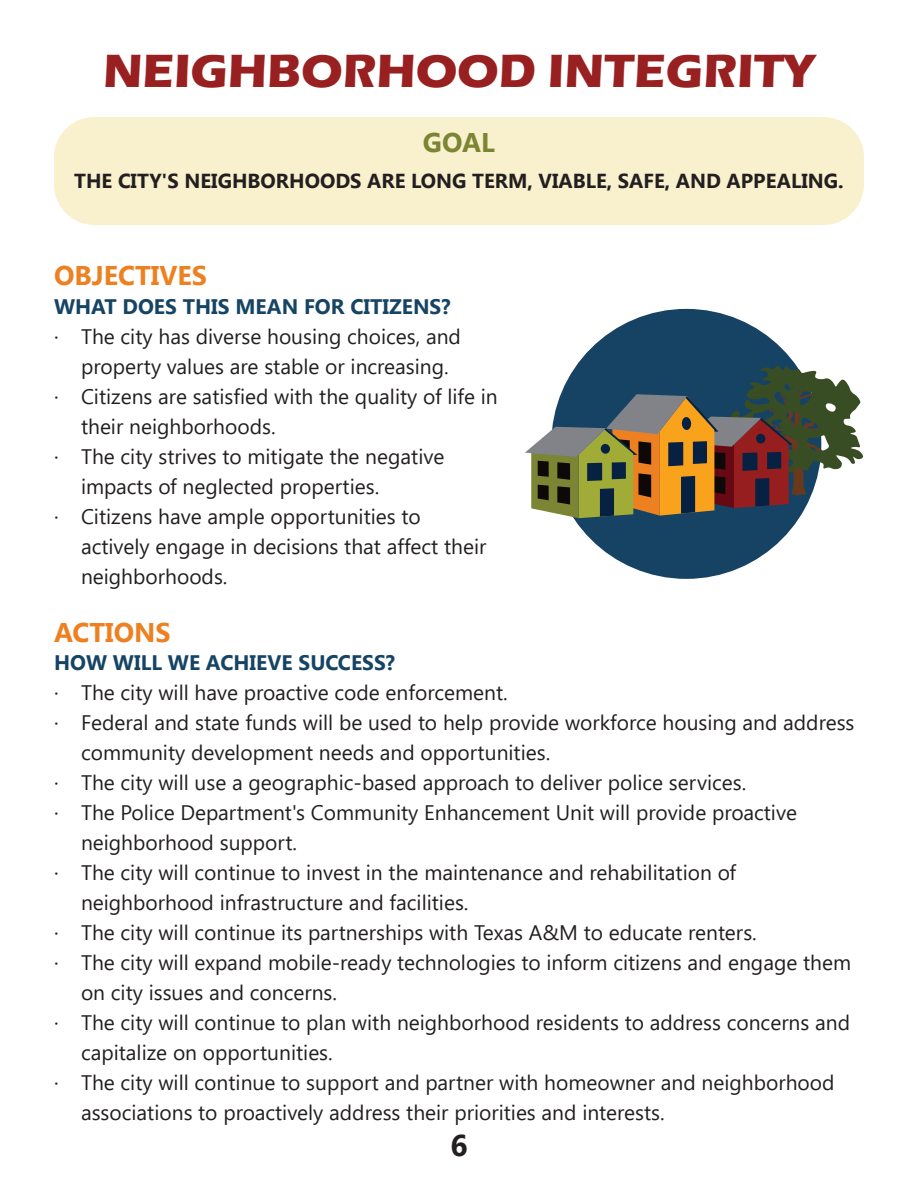
<style>
.page{position:relative;width:918px;height:1188px;background:#fff}
.page>*{position:absolute;margin:0;border:0;box-sizing:border-box;transform-origin:0 0}
.Header_-_Small{font:700 48px "Eras ITC";color:#982020}
.Table_of_Contents{font:700 30px "Segoe UI";color:#231f20}
.t1{font:700 27px "Segoe UI";color:#ed8122}
.Title_-_Color{font:700 27px "Segoe UI";color:#7c8534}
.t2{font:21px/30px "Segoe UI";color:#231f20}
.Paragraph_Style_2{font:700 21px "Segoe UI";color:#164464}
.t3{font:700 20.25px "Segoe UI";color:#231f20}
</style>
<div class="page">
<div style="left:54px;top:117px;width:810px;height:108px;background:#f9f0cd;border-radius:40px"></div>
<div style="left:551px;top:309px;width:270px;height:270px;background:#164363;border-radius:50%"></div>
<svg style="left:525px;top:366px;width:338px;height:152px"></svg>
<p class="Header_-_Small" style="left:103px;top:44px;width:713px">NEIGHBORHOOD INTEGRITY</p>
<p class="Title_-_Color" style="left:423px;top:127px;width:74px">GOAL</p>
<p class="t3" style="left:74px;top:170px;width:771px">THE CITY'S NEIGHBORHOODS ARE LONG TERM, VIABLE, SAFE, AND APPEALING.</p>
<p class="t1" style="left:54px;top:260px;width:154px">OBJECTIVES</p>
<p class="Paragraph_Style_2" style="left:54px;top:295px;width:398px">WHAT DOES THIS MEAN FOR CITIZENS?</p>
<p class="t2" style="left:81px;top:322px;width:382px;text-indent:-27px">· The city has diverse housing choices, and property values are stable or increasing.</p>
<p class="t2" style="left:81px;top:382px;width:418px;text-indent:-27px">· Citizens are satisfied with the quality of life in their neighborhoods.</p>
<p class="t2" style="left:81px;top:442px;width:365px;text-indent:-27px">· The city strives to mitigate the negative impacts of neglected properties.</p>
<p class="t2" style="left:81px;top:502px;width:407px;text-indent:-27px">· Citizens have ample opportunities to actively engage in decisions that affect their neighborhoods.</p>
<p class="t1" style="left:54px;top:617px;width:118px">ACTIONS</p>
<p class="Paragraph_Style_2" style="left:54px;top:651px;width:343px">HOW WILL WE ACHIEVE SUCCESS?</p>
<p class="t2" style="left:54px;top:678px;width:455px">· The city will have proactive code enforcement.</p>
<p class="t2" style="left:81px;top:708px;width:775px;text-indent:-27px">· Federal and state funds will be used to help provide workforce housing and address community development needs and opportunities.</p>
<p class="t2" style="left:54px;top:768px;width:694px">· The city will use a geographic-based approach to deliver police services.</p>
<p class="t2" style="left:81px;top:798px;width:717px;text-indent:-27px">· The Police Department's Community Enhancement Unit will provide proactive neighborhood support.</p>
<p class="t2" style="left:81px;top:858px;width:657px;text-indent:-27px">· The city will continue to invest in the maintenance and rehabilitation of neighborhood infrastructure and facilities.</p>
<p class="t2" style="left:54px;top:918px;width:704px">· The city will continue its partnerships with Texas A&amp;M to educate renters.</p>
<p class="t2" style="left:81px;top:948px;width:772px;text-indent:-27px">· The city will expand mobile-ready technologies to inform citizens and engage them on city issues and concerns.</p>
<p class="t2" style="left:81px;top:1008px;width:771px;text-indent:-27px">· The city will continue to plan with neighborhood residents to address concerns and capitalize on opportunities.</p>
<p class="t2" style="left:81px;top:1068px;width:755px;text-indent:-27px">· The city will continue to support and partner with homeowner and neighborhood associations to proactively address their priorities and interests.</p>
<p class="Table_of_Contents" style="left:450px;top:1128px;width:19px">6</p>
</div>
